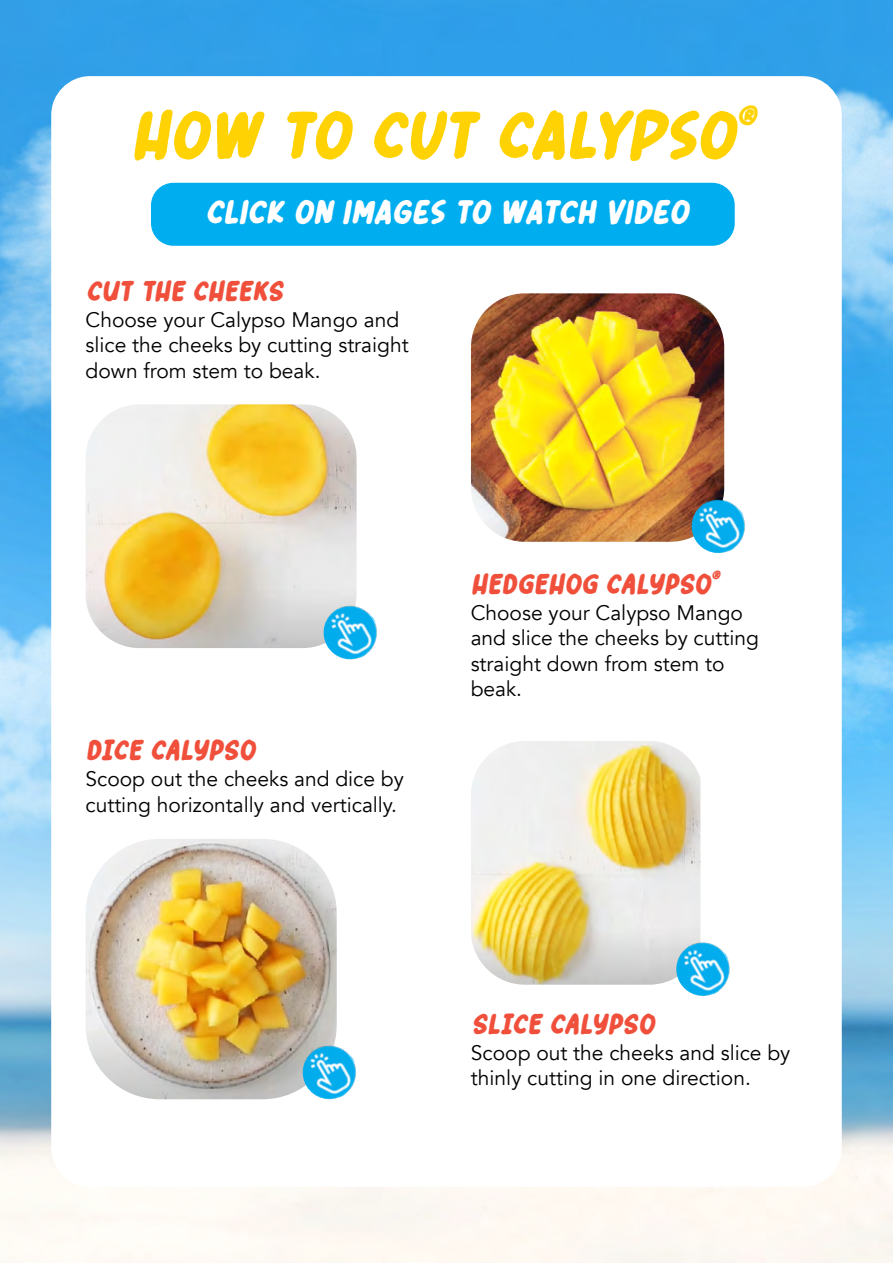
<style>
.page{position:relative;width:893px;height:1263px;background:#fff}
.page>*{position:absolute;margin:0;border:0;box-sizing:border-box;transform-origin:0 0}
.t1{font:italic 75px "Header Marker";letter-spacing:-.02em;color:#ffd203}
.t2{font:italic 37.5px "Header Marker";color:#fff}
.t3{font:italic 31.5px "Header Marker";color:#f0503b}
.t4{font:21px/25.2px "Avenir";color:#000}
</style>
<div class="page">
<img style="left:0;top:0;width:893px;height:1263px">
<div style="left:51px;top:76px;width:791px;height:1111px;background:#fff;border-radius:39px"></div>
<img style="left:471px;top:293px;width:253px;height:249px">
<img style="left:86px;top:404px;width:271px;height:244px">
<img style="left:86px;top:839px;width:251px;height:260px">
<img style="left:471px;top:741px;width:229px;height:244px">
<div style="left:151px;top:183px;width:584px;height:63px;background:#00aeef;border-radius:22px"></div>
<img style="left:320px;top:605px;width:57px;height:55px">
<img style="left:688px;top:499px;width:57px;height:55px">
<img style="left:299px;top:1045px;width:57px;height:55px">
<img style="left:672px;top:942px;width:58px;height:54px">
<h1 class="t1" style="left:130px;top:97px;width:626px">HOW TO CUT CALYPSO<sup>®</sup></h1>
<h2 class="t2" style="left:205px;top:193px;width:485px">CLICK ON IMAGES TO WATCH VIDEO</h2>
<h3 class="t3" style="left:86px;top:275px;width:199px">CUT THE CHEEKS</h3>
<p class="t4" style="left:86px;top:308px;width:325px">Choose your Calypso Mango and slice the cheeks by cutting straight down from stem to beak.</p>
<h3 class="t3" style="left:86px;top:734px;width:171px">DICE CALYPSO</h3>
<p class="t4" style="left:86px;top:767px;width:320px">Scoop out the cheeks and dice by cutting horizontally and vertically.</p>
<h3 class="t3" style="left:471px;top:568px;width:250px">HEDGEHOG CALYPSO<sup>®</sup></h3>
<p class="t4" style="left:471px;top:601px;width:290px">Choose your Calypso Mango and slice the cheeks by cutting straight down from stem to beak.</p>
<h3 class="t3" style="left:471px;top:1008px;width:185px">SLICE CALYPSO</h3>
<p class="t4" style="left:471px;top:1040px;width:321px">Scoop out the cheeks and slice by thinly cutting in one direction.</p>
</div>
